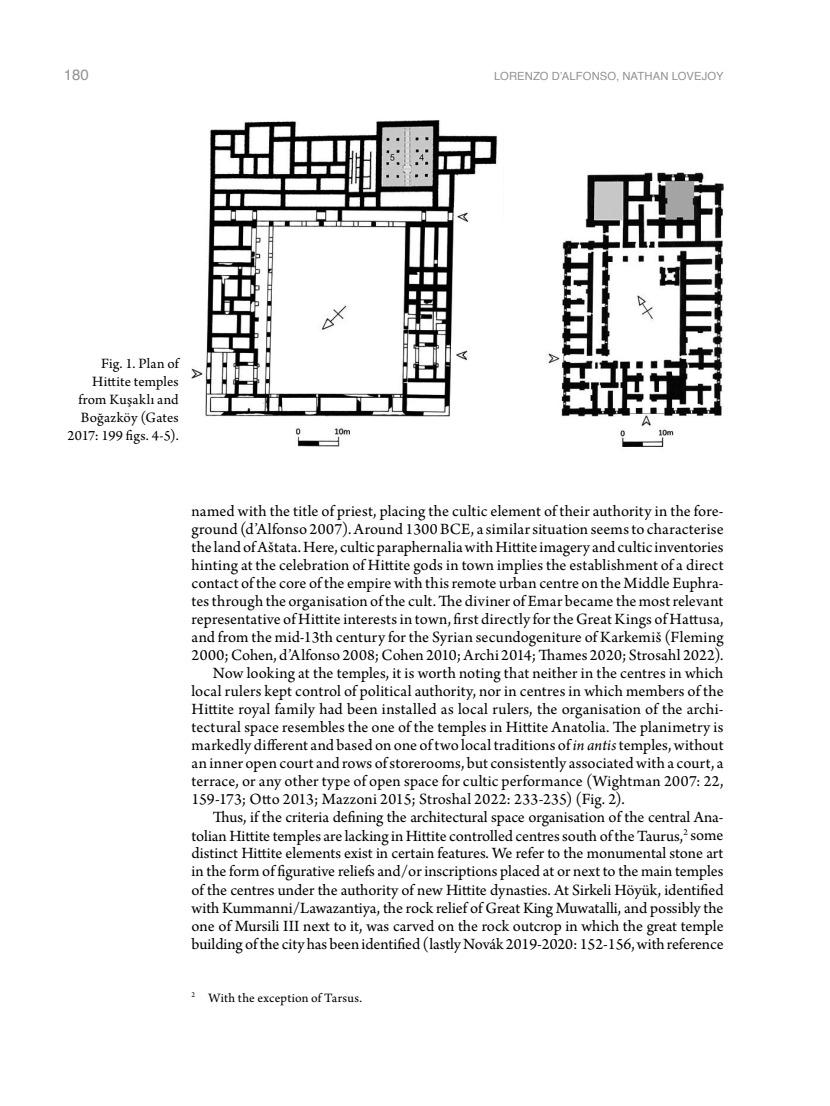
<style>
.page{position:relative;width:830px;height:1106px;background:#fff}
.page>*{position:absolute;margin:0;border:0;box-sizing:border-box;transform-origin:0 0}
.t1{font:16.5px "Arno Pro";color:#000}
.t2{font:15px/18px "Arno Pro";letter-spacing:.01em;color:#000;text-align:right}
.t3{font:15px "Helvetica";color:#929292}
.t4{font:13.5px "Arno Pro";letter-spacing:.02em;color:#000}
.t5{font:11.25px "Helvetica";letter-spacing:.01em;color:#929292}
.s1{font-style:italic}
</style>
<div class="page">
<img style="left:191px;top:120px;width:532px;height:327px">
<p class="t3" style="left:64px;top:63px;width:27px">180</p>
<p class="t5" style="left:493px;top:67px;width:231px">LORENZO D’ALFONSO, NATHAN LOVEJOY</p>
<p class="t2" style="left:67px;top:355px;width:113px">Fig. 1. Plan of<br>Hittite temples from Kuşaklı and<br>Boğazköy (Gates<br>2017: 199 figs. 4-5).</p>
<p class="t1" style="left:191px;top:502px;width:533px">named with the title of priest, placing the cultic element of their authority in the fore-</p>
<p class="t1" style="left:191px;top:520px;width:533px">ground (d’Alfonso 2007). Around 1300 BCE, a similar situation seems to characterise</p>
<p class="t1" style="left:191px;top:538px;width:533px">the land of Aštata. Here, cultic paraphernalia with Hittite imagery and cultic inventories</p>
<p class="t1" style="left:191px;top:556px;width:533px">hinting at the celebration of Hittite gods in town implies the establishment of a direct</p>
<p class="t1" style="left:191px;top:574px;width:533px">contact of the core of the empire with this remote urban centre on the Middle Euphra-</p>
<p class="t1" style="left:191px;top:592px;width:533px">tes through the organisation of the cult. The diviner of Emar became the most relevant</p>
<p class="t1" style="left:191px;top:610px;width:533px">representative of Hittite interests in town, first directly for the Great Kings of Hattusa,</p>
<p class="t1" style="left:191px;top:628px;width:533px">and from the mid-13th century for the Syrian secundogeniture of Karkemiš (Fleming</p>
<p class="t1" style="left:191px;top:646px;width:533px">2000; Cohen, d’Alfonso 2008; Cohen 2010; Archi 2014; Thames 2020; Strosahl 2022).</p>
<p class="t1" style="left:213px;top:664px;width:512px">Now looking at the temples, it is worth noting that neither in the centres in which</p>
<p class="t1" style="left:191px;top:682px;width:533px">local rulers kept control of political authority, nor in centres in which members of the</p>
<p class="t1" style="left:191px;top:700px;width:533px">Hittite royal family had been installed as local rulers, the organisation of the archi-</p>
<p class="t1" style="left:191px;top:718px;width:533px">tectural space resembles the one of the temples in Hittite Anatolia. The planimetry is</p>
<p class="t1" style="left:191px;top:736px;width:533px">markedly different and based on one of two local traditions of <span class="s1">in antis</span> temples, without</p>
<p class="t1" style="left:191px;top:754px;width:533px">an inner open court and rows of storerooms, but consistently associated with a court, a</p>
<p class="t1" style="left:191px;top:772px;width:533px">terrace, or any other type of open space for cultic performance (Wightman 2007: 22,</p>
<p class="t1" style="left:191px;top:790px;width:434px">159-173; Otto 2013; Mazzoni 2015; Stroshal 2022: 233-235) (Fig. 2).</p>
<p class="t1" style="left:213px;top:808px;width:512px">Thus, if the criteria defining the architectural space organisation of the central Ana-</p>
<p class="t1" style="left:191px;top:826px;width:533px">tolian Hittite temples are lacking in Hittite controlled centres south of the Taurus,<sup>2</sup> some</p>
<p class="t1" style="left:191px;top:844px;width:533px">distinct Hittite elements exist in certain features. We refer to the monumental stone art</p>
<p class="t1" style="left:191px;top:862px;width:533px">in the form of figurative reliefs and/or inscriptions placed at or next to the main temples</p>
<p class="t1" style="left:191px;top:880px;width:533px">of the centres under the authority of new Hittite dynasties. At Sirkeli Höyük, identified</p>
<p class="t1" style="left:191px;top:898px;width:533px">with Kummanni/Lawazantiya, the rock relief of Great King Muwatalli, and possibly the</p>
<p class="t1" style="left:191px;top:916px;width:533px">one of Mursili III next to it, was carved on the rock outcrop in which the great temple</p>
<p class="t1" style="left:191px;top:934px;width:533px">building of the city has been identified (lastly Novák 2019-2020: 152-156, with reference</p>
<p class="t4" style="left:191px;top:990px;width:172px"><sup>2</sup> With the exception of Tarsus.</p>
</div>
